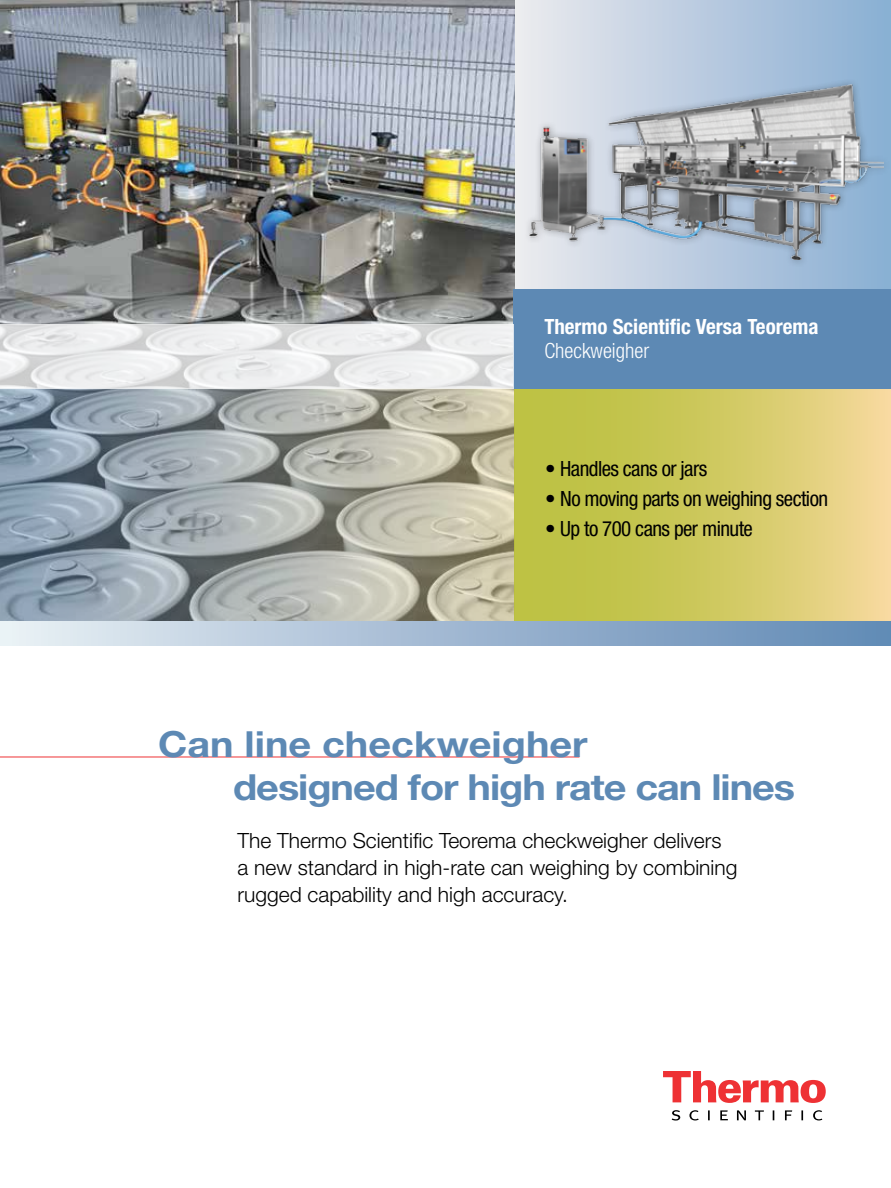
<style>
.page{position:relative;width:891px;height:1188px;background:#fff}
.page>*{position:absolute;margin:0;border:0;box-sizing:border-box;transform-origin:0 0}
.t1{font:700 36px "Helvetica Neue LT Std";letter-spacing:-.025em;color:#5d89b4;scale:1.1 1}
.t2{font:700 36px "Helvetica Neue LT Std";color:#5d89b4;scale:1.1 1}
.t3{font:300 21px/27px "Helvetica Neue LT Std";color:#000}
.t4{font:condensed 21px "Helvetica Neue LT Std";letter-spacing:-.025em;color:#000}
.t5{font:700 condensed 21px "Helvetica Neue LT Std";color:#fff}
.t6{font:300 condensed 21px "Helvetica Neue LT Std";color:#fff}
</style>
<div class="page">
<div style="left:514px;top:0;width:377px;height:289px;background:linear-gradient(to right,#eceaee,#88aed3)"></div>
<img style="left:0;top:0;width:514px;height:324px">
<svg style="left:663px;top:1071px;width:163px;height:32px"></svg>
<svg style="left:672px;top:1110px;width:150px;height:11px"></svg>
<div style="left:514px;top:389px;width:377px;height:233px;background:linear-gradient(to right,#b4be35,#efd693)"></div>
<svg style="left:0;top:389px;width:514px;height:233px;background:#a4aaa7"></svg>
<div style="left:0;top:622px;width:891px;height:23px;background:linear-gradient(to right,#e8eff4,#5e87b3)"></div>
<div style="left:514px;top:289px;width:377px;height:100px;background:#5d89b4"></div>
<svg style="left:0;top:324px;width:514px;height:65px;fill:#eeeeef"></svg>
<hr style="left:0;top:757px;width:579px;height:1px;background:#ee3134">
<div style="left:524px;top:78px;width:367px;height:190px;background:#000;opacity:.32"></div>
<img style="left:530px;top:85px;width:353px;height:174px">
<p class="t5" style="left:544px;top:314px;width:276px">Thermo Scientific Versa Teorema</p>
<p class="t6" style="left:544px;top:339px;width:106px">Checkweigher</p>
<p class="t4" style="left:545px;top:456px;width:163px">• Handles cans or jars</p>
<p class="t4" style="left:545px;top:486px;width:284px">• No moving parts on weighing section</p>
<p class="t4" style="left:545px;top:516px;width:209px">• Up to 700 cans per minute</p>
<h1 class="t2" style="left:158px;top:722px;width:392px">Can line checkweigher</h1>
<h1 class="t1" style="left:233px;top:765px;width:512px">designed for high rate can lines</h1>
<p class="t3" style="left:238px;top:827px;width:501px">The Thermo Scientific Teorema checkweigher delivers a new standard in high-rate can weighing by combining rugged capability and high accuracy.</p>
</div>
